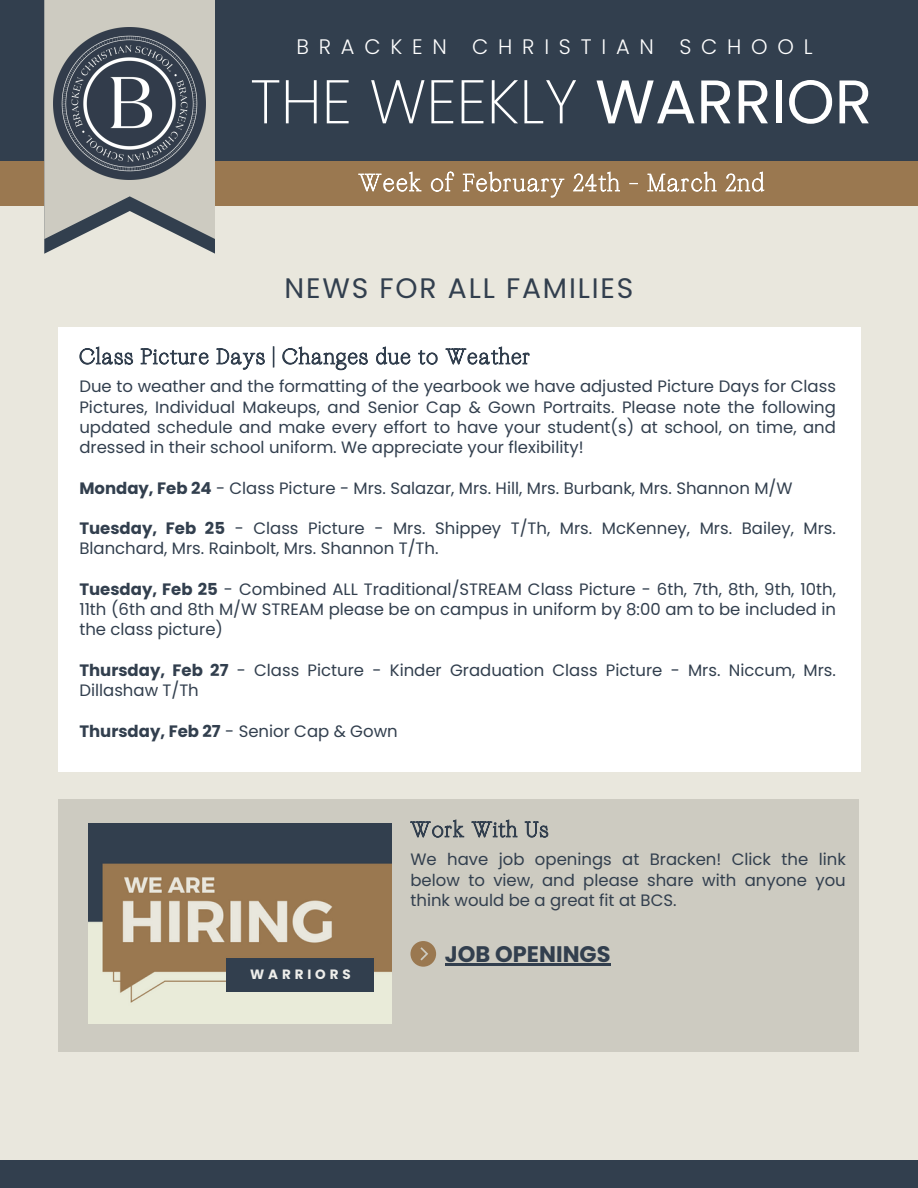
<style>
.page{position:relative;width:918px;height:1188px;background:#e9e7dd}
.page>*{position:absolute;margin:0;border:0;box-sizing:border-box;transform-origin:0 0}
.t1{font:200 61.5px "Poppins";color:#fff}
.t2{font:28.2px "Poppins";letter-spacing:.065em;color:#323f4e}
.t3{font:700 22.5px "Poppins";color:#323f4e}
.t4{font:300 21px "Poppins";letter-spacing:.465em;color:#fff}
.t5{font:16.5px/20.2px "Poppins";color:#323f4e;text-align:justify}
.t6{font:700 13.5px "Poppins";letter-spacing:.29em;color:#eeeeeb}
.s1{font-weight:400}
.s2{font-weight:700}
</style>
<div class="page">
<div style="left:0;top:0;width:918px;height:184px;background:#323f4e"></div>
<div style="left:0;top:161px;width:918px;height:45px;background:#9a7850"></div>
<svg style="left:44px;top:0;width:171px;height:254px"></svg>
<img style="left:54px;top:27px;width:152px;height:152px">
<div style="left:0;top:1160px;width:918px;height:28px;background:#323f4e"></div>
<div style="left:58px;top:327px;width:802px;height:445px;background:#fff"></div>
<div style="left:59px;top:800px;width:800px;height:252px;background:#cdcbc1"></div>
<img style="left:89px;top:824px;width:302px;height:199px">
<svg style="left:410px;top:941px;width:26px;height:26px"></svg>
<div style="left:227px;top:958px;width:147px;height:34px;background:#323f4e"></div>
<svg style="left:79px;top:346px;width:451px;height:25px"></svg>
<svg style="left:358px;top:171px;width:407px;height:27px"></svg>
<svg style="left:410px;top:819px;width:139px;height:19px"></svg>
<hr style="left:445px;top:964px;width:166px;height:2px;background:#323f4e">
<p class="t4" style="left:296px;top:32px;width:518px">BRACKEN CHRISTIAN SCHOOL</p>
<p class="t1" style="left:250px;top:59px;width:623px">THE WEEKLY <span class="s1">WARRIOR</span></p>
<p class="t2" style="left:285px;top:268px;width:350px">NEWS FOR ALL FAMILIES</p>
<h1 class="t5" style="left:79px;top:376px;width:758px">Due to weather and the formatting of the yearbook we have adjusted Picture Days for Class Pictures, Individual Makeups, and Senior Cap &amp; Gown Portraits. Please note the following updated schedule and make every effort to have your student(s) at school, on time, and dressed in their school uniform. We appreciate your flexibility!</h1>
<p class="t5" style="left:79px;top:478px;width:715px"><span class="s2">Monday, Feb 24</span> - Class Picture - Mrs. Salazar, Mrs. Hill, Mrs. Burbank, Mrs. Shannon M/W</p>
<h4 class="t5" style="left:79px;top:518px;width:758px"><span class="s2">Tuesday, Feb 25</span> - Class Picture - Mrs. Shippey T/Th, Mrs. McKenney, Mrs. Bailey, Mrs.<br>Blanchard, Mrs. Rainbolt, Mrs. Shannon T/Th.</h4>
<h4 class="t5" style="left:79px;top:579px;width:758px"><span class="s2">Tuesday, Feb 25</span> - Combined ALL Traditional/STREAM Class Picture - 6th, 7th, 8th, 9th, 10th, 11th (6th and 8th M/W STREAM please be on campus in uniform by 8:00 am to be included in the class picture)</h4>
<h2 class="t5" style="left:79px;top:660px;width:758px"><span class="s2">Thursday, Feb 27</span> - Class Picture - Kinder Graduation Class Picture - Mrs. Niccum, Mrs.<br>Dillashaw T/Th</h2>
<h6 class="t5" style="left:79px;top:721px;width:320px"><span class="s2">Thursday, Feb 27</span> - Senior Cap &amp; Gown</h6>
<h6 class="t6" style="left:250px;top:965px;width:102px">WARRIORS</h6>
<p class="t5" style="left:410px;top:849px;width:437px">We have job openings at Bracken! Click the link below to view, and please share with anyone you think would be a great fit at BCS.</p>
<p class="t3" style="left:445px;top:939px;width:167px">JOB OPENINGS</p>
</div>
